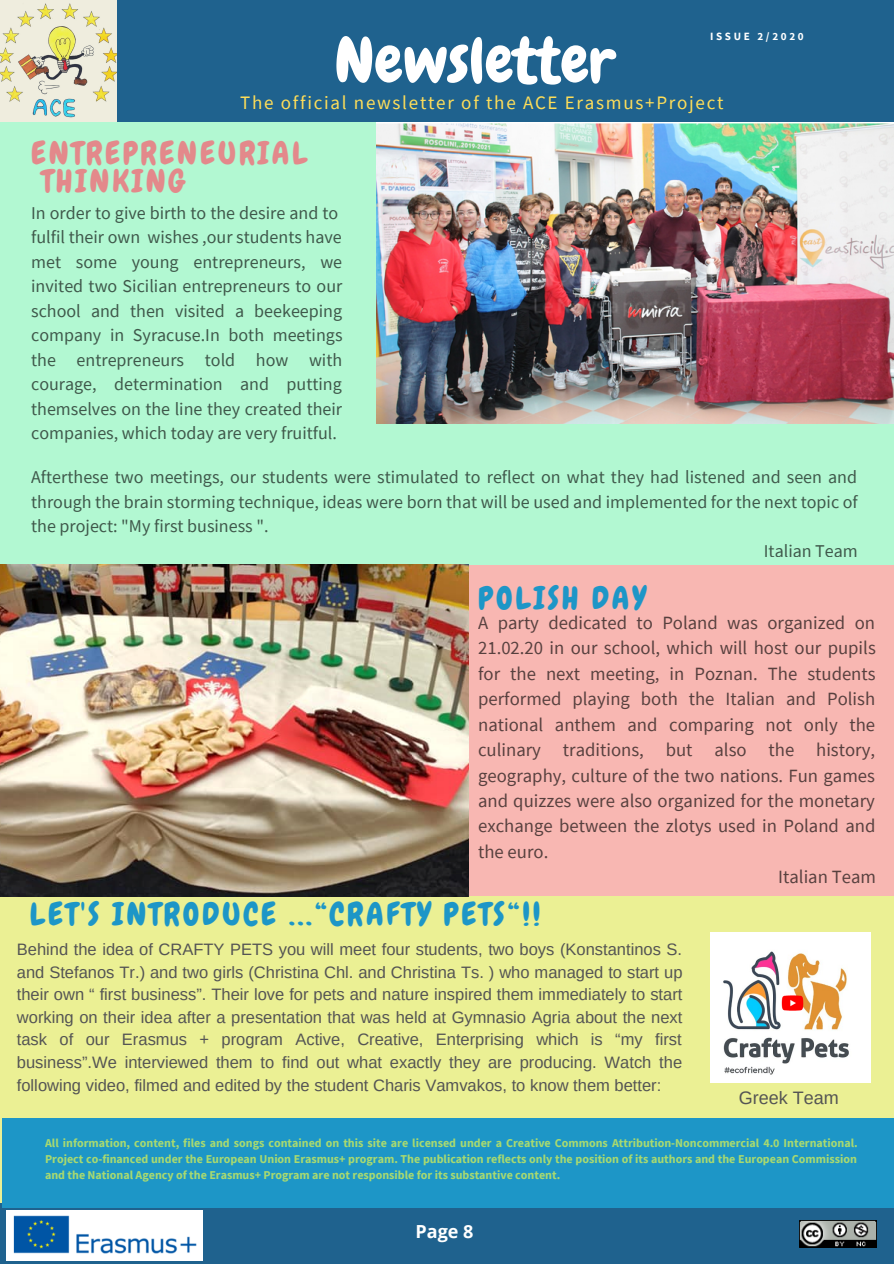
<style>
.page{position:relative;width:894px;height:1264px;background:#fff}
.page>*{position:absolute;margin:0;border:0;box-sizing:border-box;transform-origin:0 0}
.t1{font:63px "Chewy";color:#fff}
.t2{font:31.5px "Chewy";letter-spacing:.09em;color:#1d96c7}
.t3{font:31.5px/28.7px "Chewy";letter-spacing:.09em;color:#e3898b}
.t4{font:19.05px "Source Sans Pro";letter-spacing:.09em;color:#ffde59}
.t5{font:18.75px "Source Sans Pro";color:#000}
.t6{font:18px/24.5px "Source Sans Pro";color:#000}
.t7{font:18px "Arimo";color:#545454}
.t8{font:700 18px "Open Sans";color:#fff}
.t9{font:16.5px/22.5px "Arimo";color:#545454;text-align:justify}
.t10{font:700 12px/15.8px "Source Sans Pro";color:#f5ff40;text-align:justify}
.t11{font:700 11.1px "Source Sans Pro";letter-spacing:.24em;color:#fff}
</style>
<div class="page">
<div style="left:2px;top:564px;width:891px;height:332px;background:#f8b7b2"></div>
<div style="left:0;top:896px;width:893px;height:311px;background:#ebf094"></div>
<div style="left:0;top:94px;width:893px;height:470px;background:#b2f8d2"></div>
<div style="left:0;top:1203px;width:893px;height:60px;background:#1f628e"></div>
<div style="left:0;top:0;width:893px;height:122px;background:#1f628e"></div>
<img style="left:6px;top:1210px;width:196px;height:50px">
<img style="left:0;top:0;width:116px;height:122px">
<img style="left:799px;top:1220px;width:76px;height:27px">
<div style="left:2px;top:1118px;width:891px;height:89px;background:#1d96c7"></div>
<img style="left:376px;top:122px;width:517px;height:302px">
<img style="left:0;top:564px;width:468px;height:332px">
<img style="left:710px;top:932px;width:160px;height:150px">
<p class="t11" style="left:709px;top:29px;width:95px">ISSUE 2/2020</p>
<h1 class="t1" style="left:334px;top:21px;width:282px">Newsletter</h1>
<p class="t4" style="left:240px;top:90px;width:484px">The official newsletter of the ACE Erasmus+Project</p>
<h2 class="t3" style="left:41px;top:139px;width:268px;text-indent:-10px">ENTREPRENEURIAL<br>THINKING</h2>
<p class="t6" style="left:31px;top:200px;width:313px">In order to give birth to the desire and to fulfil their own wishes ,our students have met some young entrepreneurs, we invited two Sicilian entrepreneurs to our school and then visited a beekeeping company in Syracuse.In both meetings the entrepreneurs told how with courage, determination and putting themselves on the line they created their companies, which today are very fruitful.</p>
<p class="t6" style="left:31px;top:464px;width:827px">Afterthese two meetings, our students were stimulated to reflect on what they had listened and seen and</p>
<p class="t6" style="left:31px;top:489px;width:828px">through the brain storming technique, ideas were born that will be used and implemented for the next topic of</p>
<p class="t6" style="left:31px;top:513px;width:239px">the project: "My first business ".</p>
<p class="t6" style="left:763px;top:538px;width:95px">Italian Team</p>
<h2 class="t2" style="left:478px;top:578px;width:169px">POLISH DAY</h2>
<p class="t5" style="left:478px;top:610px;width:398px">A party dedicated to Poland was organized on</p>
<p class="t5" style="left:478px;top:636px;width:399px">21.02.20 in our school, which will host our pupils</p>
<p class="t5" style="left:478px;top:661px;width:399px">for the next meeting, in Poznan. The students</p>
<p class="t5" style="left:478px;top:686px;width:398px">performed playing both the Italian and Polish</p>
<p class="t5" style="left:478px;top:712px;width:398px">national anthem and comparing not only the</p>
<p class="t5" style="left:478px;top:737px;width:398px">culinary traditions, but also the history,</p>
<p class="t5" style="left:478px;top:763px;width:398px">geography, culture of the two nations. Fun games</p>
<p class="t5" style="left:478px;top:788px;width:398px">and quizzes were also organized for the monetary</p>
<p class="t5" style="left:478px;top:814px;width:399px">exchange between the zlotys used in Poland and</p>
<p class="t5" style="left:478px;top:839px;width:72px">the euro.</p>
<p class="t5" style="left:778px;top:864px;width:99px">Italian Team</p>
<h2 class="t2" style="left:30px;top:894px;width:512px">LET'S INTRODUCE ...“CRAFTY PETS“!!</h2>
<p class="t9" style="left:17px;top:938px;width:667px">Behind the idea of CRAFTY PETS you will meet four students, two boys (Konstantinos S. and Stefanos Tr.) and two girls (Christina Chl. and Christina Ts. ) who managed to start up their own “ first business”. Their love for pets and nature inspired them immediately to start working on their idea after a presentation that was held at Gymnasio Agria about the next task of our Erasmus + program Active, Creative, Enterprising which is “my first business”.We interviewed them to find out what exactly they are producing. Watch the following video, filmed and edited by the student Charis Vamvakos, to know them better:</p>
<p class="t7" style="left:738px;top:1088px;width:102px">Greek Team</p>
<p class="t10" style="left:45px;top:1134px;width:813px">All information, content, files and songs contained on this site are licensed under a Creative Commons Attribution-Noncommercial 4.0 International.<br>Project co-financed under the European Union Erasmus+ program. The publication reflects only the position of its authors and the European Commission and the National Agency of the Erasmus+ Program are not responsible for its substantive content.</p>
<p class="t8" style="left:415px;top:1218px;width:59px">Page 8</p>
</div>
